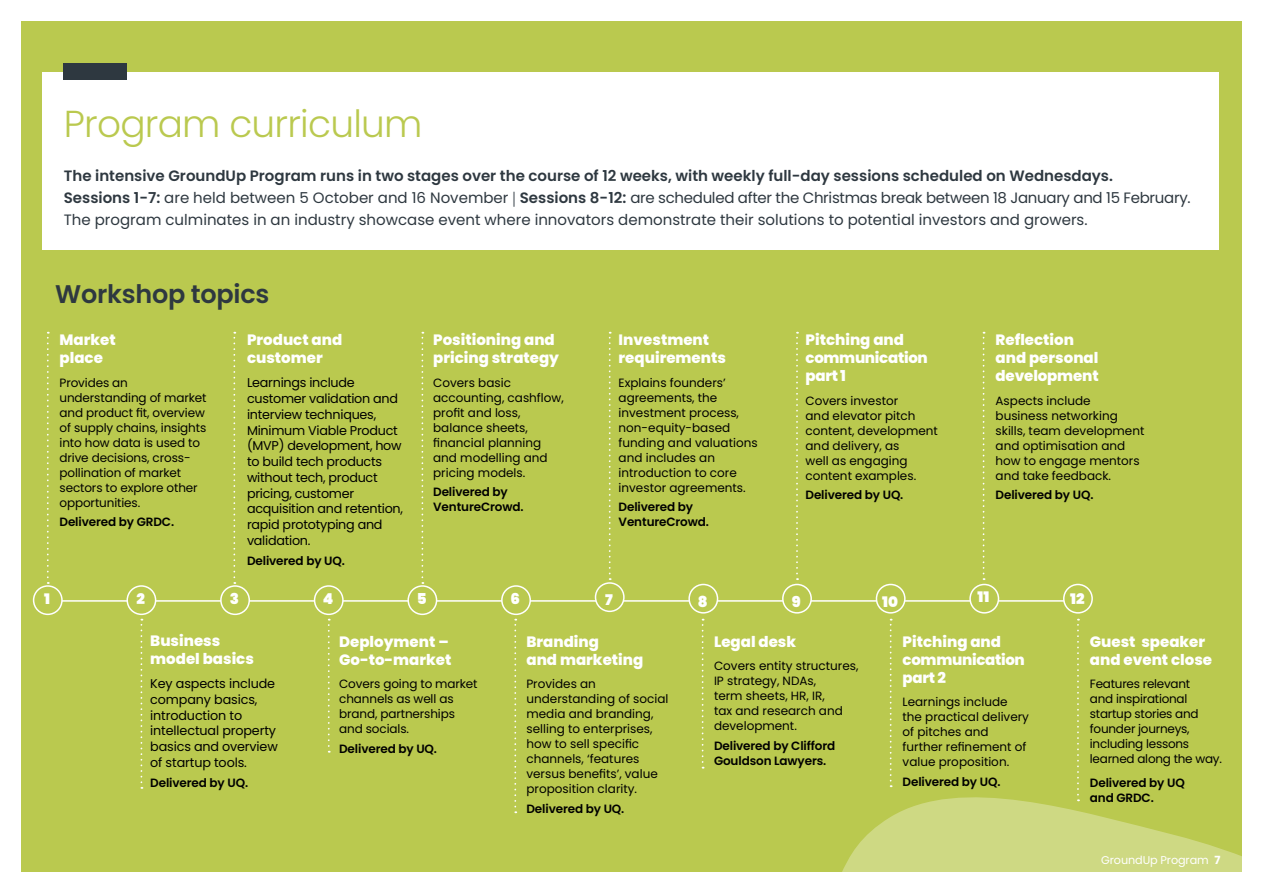
<style>
.page{position:relative;width:1263px;height:893px;background:#fff}
.page>*{position:absolute;margin:0;border:0;box-sizing:border-box;transform-origin:0 0}
.t1{font:300 37.5px "Poppins";letter-spacing:-.02em;color:#bac94f}
.t2{font:600 25.5px "Poppins";letter-spacing:-.01em;color:#2e3840}
.t3{font:15px/22.2px "Poppins";color:#2e3840}
.t4{font:800 15px/18px "Poppins";color:#fff}
.t5{font:800 15px/18px "Poppins";letter-spacing:-.02em;color:#fff}
.t6{font:900 15px "Poppins";color:#fff}
.t7{font:12.75px/15.8px "Poppins";letter-spacing:-.02em;color:#000}
.t8{font:12px/15px "Poppins";color:#000}
.t9{font:600 12px/15px "Poppins";letter-spacing:-.01em;color:#000}
.t10{font:12px/15px "Poppins";letter-spacing:-.02em;color:#000}
.t11{font:11.25px "Poppins";letter-spacing:-.01em;color:#fff}
.s1{font-weight:600}
.s2{font-family:"Avenir Next Condensed"}
.s3{font-weight:700}
</style>
<div class="page">
<div style="left:21px;top:21px;width:1221px;height:851px;background:#bac94f"></div>
<div style="left:43px;top:73px;width:1176px;height:177px;background:#fff"></div>
<div style="left:64px;top:64px;width:63px;height:16px;background:#2e3840"></div>
<svg style="left:842px;top:775px;width:400px;height:97px;fill:#ced983"></svg>
<hr style="left:36px;top:600px;width:1041px;height:2px;background:#fff">
<div style="left:34px;top:586px;width:28px;height:28px;background:#bac94f;border-radius:50%"></div>
<div style="left:33px;top:585px;width:30px;height:30px;border:2px solid #fff;border-radius:50%"></div>
<div style="left:315px;top:586px;width:28px;height:28px;background:#bac94f;border-radius:50%"></div>
<div style="left:314px;top:585px;width:30px;height:30px;border:2px solid #fff;border-radius:50%"></div>
<div style="left:595px;top:583px;width:29px;height:28px;background:#bac94f;border-radius:50%"></div>
<div style="left:595px;top:582px;width:30px;height:30px;border:2px solid #fff;border-radius:50%"></div>
<div style="left:876px;top:584px;width:29px;height:29px;background:#bac94f;border-radius:50%"></div>
<div style="left:876px;top:584px;width:29px;height:30px;border:2px solid #fff;border-radius:50%"></div>
<div style="left:221px;top:586px;width:28px;height:28px;background:#bac94f;border-radius:50%"></div>
<div style="left:220px;top:585px;width:30px;height:30px;border:2px solid #fff;border-radius:50%"></div>
<div style="left:502px;top:586px;width:28px;height:28px;background:#bac94f;border-radius:50%"></div>
<div style="left:501px;top:585px;width:30px;height:30px;border:2px solid #fff;border-radius:50%"></div>
<div style="left:783px;top:584px;width:28px;height:29px;background:#bac94f;border-radius:50%"></div>
<div style="left:782px;top:584px;width:30px;height:30px;border:2px solid #fff;border-radius:50%"></div>
<div style="left:1064px;top:584px;width:28px;height:29px;background:#bac94f;border-radius:50%"></div>
<div style="left:1063px;top:584px;width:30px;height:30px;border:2px solid #fff;border-radius:50%"></div>
<div style="left:127px;top:586px;width:29px;height:28px;background:#bac94f;border-radius:50%"></div>
<div style="left:126px;top:585px;width:30px;height:30px;border:2px solid #fff;border-radius:50%"></div>
<div style="left:408px;top:586px;width:29px;height:28px;background:#bac94f;border-radius:50%"></div>
<div style="left:407px;top:585px;width:30px;height:30px;border:2px solid #fff;border-radius:50%"></div>
<div style="left:689px;top:584px;width:28px;height:29px;background:#bac94f;border-radius:50%"></div>
<div style="left:688px;top:584px;width:30px;height:30px;border:2px solid #fff;border-radius:50%"></div>
<div style="left:970px;top:584px;width:28px;height:29px;background:#bac94f;border-radius:50%"></div>
<div style="left:969px;top:584px;width:30px;height:30px;border:2px solid #fff;border-radius:50%"></div>
<svg style="left:47px;top:332px;width:2px;height:252px"></svg>
<svg style="left:140px;top:619px;width:2px;height:170px"></svg>
<svg style="left:328px;top:619px;width:2px;height:134px"></svg>
<svg style="left:514px;top:619px;width:2px;height:194px"></svg>
<svg style="left:702px;top:619px;width:2px;height:150px"></svg>
<svg style="left:890px;top:619px;width:2px;height:168px"></svg>
<svg style="left:1077px;top:619px;width:2px;height:182px"></svg>
<svg style="left:233px;top:332px;width:2px;height:252px"></svg>
<svg style="left:421px;top:332px;width:2px;height:252px"></svg>
<svg style="left:609px;top:332px;width:2px;height:248px"></svg>
<svg style="left:796px;top:332px;width:2px;height:248px"></svg>
<svg style="left:983px;top:332px;width:1px;height:248px"></svg>
<h1 class="t1" style="left:64px;top:109px;width:360px">Program curriculum</h1>
<p class="t3" style="left:64px;top:164px;width:1128px"><span class="s1">The intensive GroundUp Program runs in two stages over the course of 12 weeks, with weekly full-day sessions scheduled on Wednesdays.<br>Sessions 1-7:</span> are held between 5 October and 16 November <span class="s2">|</span> <span class="s1">Sessions 8-12:</span> are scheduled after the Christmas break between 18 January and 15 February.<br>The program culminates in an industry showcase event where innovators demonstrate their solutions to potential investors and growers.</p>
<h2 class="t2" style="left:55px;top:283px;width:216px">Workshop topics</h2>
<p class="t4" style="left:60px;top:331px;width:58px">Market place</p>
<p class="t8" style="left:60px;top:375px;width:148px">Provides an understanding of market and product fit, overview of supply chains, insights into how data is used to drive decisions, cross&shy;pollination of market sectors to explore other opportunities.</p>
<p class="t9" style="left:60px;top:515px;width:116px">Delivered by GRDC.</p>
<p class="t4" style="left:247px;top:331px;width:97px">Product and customer</p>
<p class="t7" style="left:247px;top:375px;width:157px">Learnings include customer validation and interview techniques,<br>Minimum Viable Product (MVP) development, how to build tech products without tech, product pricing, customer acquisition and retention, rapid prototyping and validation.</p>
<p class="t9" style="left:247px;top:554px;width:99px">Delivered by UQ.</p>
<p class="t4" style="left:433px;top:331px;width:127px">Positioning and pricing strategy</p>
<p class="t8" style="left:433px;top:375px;width:132px">Covers basic accounting, cashflow, profit and loss, balance sheets, financial planning and modelling and pricing models.</p>
<p class="t9" style="left:433px;top:485px;width:92px">Delivered by<br>VentureCrowd.</p>
<p class="t4" style="left:619px;top:331px;width:109px">Investment requirements</p>
<p class="t8" style="left:619px;top:375px;width:141px">Explains founders’ agreements, the investment process, non-equity-based funding and valuations and includes an introduction to core investor agreements.</p>
<p class="t9" style="left:619px;top:500px;width:92px">Delivered by<br>VentureCrowd.</p>
<p class="t5" style="left:805px;top:331px;width:124px">Pitching and communication part 1</p>
<p class="t8" style="left:805px;top:393px;width:134px">Covers investor<br>and elevator pitch content, development and delivery, as<br>well as engaging content examples.</p>
<p class="t9" style="left:805px;top:488px;width:99px">Delivered by UQ.</p>
<p class="t4" style="left:995px;top:331px;width:105px">Reflection and personal development</p>
<p class="t8" style="left:995px;top:393px;width:150px">Aspects include business networking skills, team development and optimisation and how to engage mentors and take feedback.</p>
<p class="t9" style="left:995px;top:488px;width:99px">Delivered by UQ.</p>
<p class="t6" style="left:44px;top:590px;width:7px">1</p>
<p class="t6" style="left:136px;top:590px;width:10px">2</p>
<p class="t6" style="left:230px;top:590px;width:11px">3</p>
<p class="t6" style="left:323px;top:590px;width:12px">4</p>
<p class="t6" style="left:417px;top:590px;width:11px">5</p>
<p class="t6" style="left:511px;top:590px;width:11px">6</p>
<p class="t6" style="left:605px;top:591px;width:9px">7</p>
<p class="t6" style="left:698px;top:593px;width:11px">8</p>
<p class="t6" style="left:792px;top:593px;width:10px">9</p>
<p class="t6" style="left:882px;top:593px;width:17px">10</p>
<p class="t6" style="left:978px;top:588px;width:13px">11</p>
<p class="t6" style="left:1070px;top:590px;width:16px">12</p>
<p class="t5" style="left:902px;top:633px;width:124px">Pitching and communication part 2</p>
<p class="t8" style="left:902px;top:695px;width:128px">Learnings include the practical delivery of pitches and further refinement of value proposition.</p>
<p class="t9" style="left:902px;top:775px;width:99px">Delivered by UQ.</p>
<p class="t4" style="left:150px;top:633px;width:105px">Business model basics</p>
<p class="t7" style="left:150px;top:676px;width:129px">Key aspects include company basics, introduction to intellectual property basics and overview of startup tools.</p>
<p class="t9" style="left:150px;top:776px;width:99px">Delivered by UQ.</p>
<p class="t4" style="left:526px;top:634px;width:118px">Branding<br>and marketing</p>
<p class="t8" style="left:526px;top:677px;width:143px">Provides an understanding of social media and branding, selling to enterprises, how to sell specific channels, ‘features versus benefits’, value proposition clarity.</p>
<p class="t9" style="left:526px;top:802px;width:99px">Delivered by UQ.</p>
<p class="t4" style="left:339px;top:633px;width:114px">Deployment –<br>Go-to-market</p>
<p class="t8" style="left:339px;top:677px;width:140px">Covers going to market channels as well as brand, partnerships and socials.</p>
<p class="t9" style="left:339px;top:742px;width:99px">Delivered by UQ.</p>
<p class="t4" style="left:1090px;top:633px;width:124px">Guest speaker and event close</p>
<p class="t10" style="left:1090px;top:677px;width:134px">Features relevant<br>and inspirational startup stories and founder journeys, including lessons learned along the way.</p>
<p class="t9" style="left:1090px;top:776px;width:96px">Delivered by UQ and GRDC.</p>
<p class="t4" style="left:714px;top:634px;width:84px">Legal desk</p>
<p class="t8" style="left:714px;top:659px;width:146px">Covers entity structures,<br>IP strategy, NDAs,<br>term sheets, HR, IR,<br>tax and research and development.</p>
<p class="t9" style="left:714px;top:739px;width:123px">Delivered by Clifford<br>Gouldson Lawyers.</p>
<p class="t11" style="left:1101px;top:853px;width:121px">GroundUp Program <span class="s3">7</span></p>
</div>
